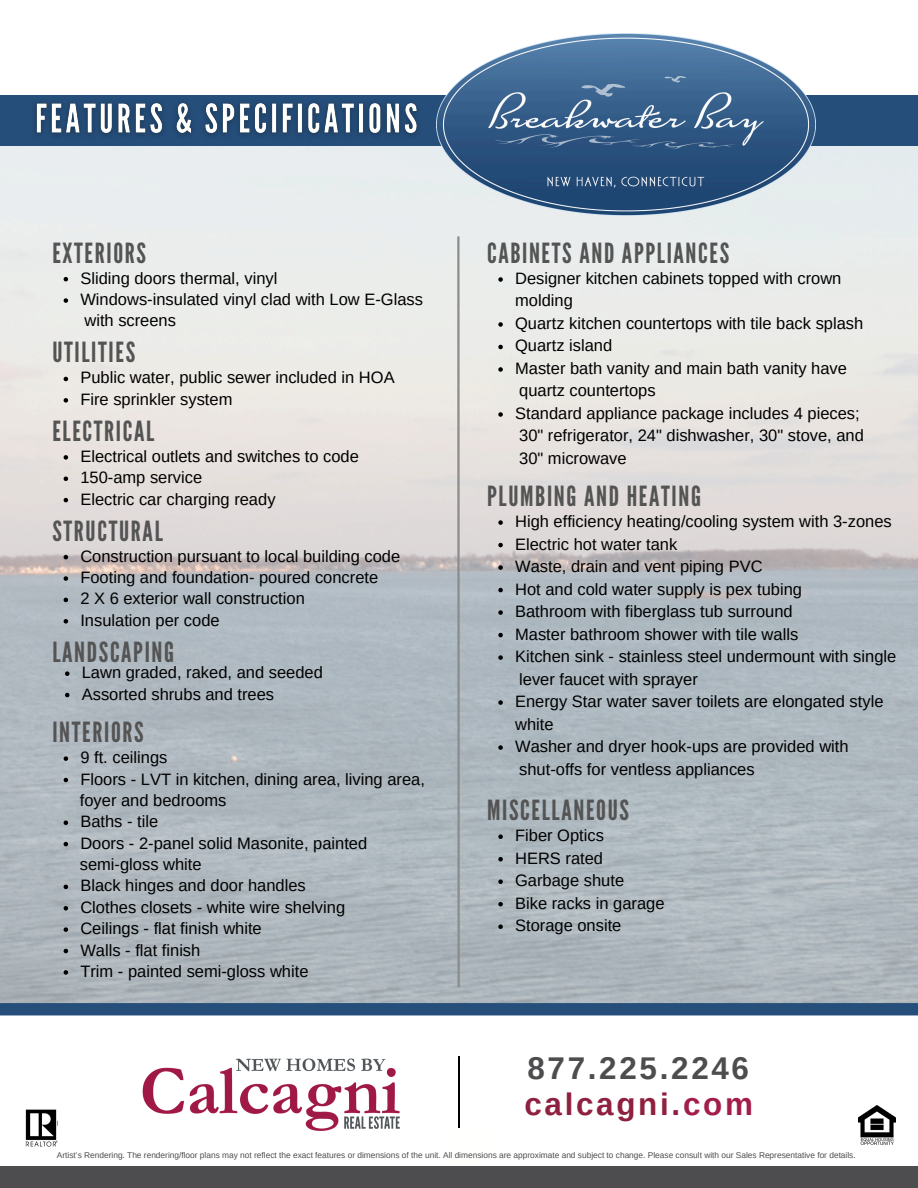
<style>
.page{position:relative;width:918px;height:1188px;background:#fff}
.page>*{position:absolute;margin:0;border:0;box-sizing:border-box;transform-origin:0 0}
.t1{font:700 31.35px "Arimo";letter-spacing:.085em;color:#4d4d4f}
.t2{font:700 31.35px "Arimo";letter-spacing:.085em;color:#8f2140}
.t3{font:27.75px "League Gothic";letter-spacing:.06em;color:#545454}
.t4{font:16.5px/22.5px "Arimo";color:#000}
.t5{font:8.4px "Arimo";color:#4d4d4f}
.s1{color:#a31d49}
</style>
<div class="page">
<img style="left:0;top:146px;width:918px;height:857px">
<img style="left:142px;top:1058px;width:258px;height:73px">
<svg style="left:458px;top:1057px;width:2px;height:71px"></svg>
<div style="left:0;top:95px;width:918px;height:51px;background:#254e7a"></div>
<div style="left:0;top:1166px;width:918px;height:22px;background:#4d4d4f"></div>
<img style="left:859px;top:1105px;width:37px;height:40px">
<img style="left:26px;top:1110px;width:31px;height:37px">
<img style="left:436px;top:33px;width:379px;height:183px">
<div style="left:0;top:1003px;width:918px;height:12px;background:#254e7a"></div>
<img style="left:35px;top:103px;width:383px;height:33px">
<hr style="left:457px;top:236px;width:3px;height:751px;background:#8c8c8b">
<svg style="left:64px;top:277px;width:4px;height:4px"></svg>
<svg style="left:64px;top:298px;width:4px;height:5px"></svg>
<svg style="left:64px;top:377px;width:4px;height:4px"></svg>
<svg style="left:64px;top:398px;width:4px;height:5px"></svg>
<svg style="left:64px;top:455px;width:4px;height:5px"></svg>
<svg style="left:64px;top:477px;width:4px;height:4px"></svg>
<svg style="left:64px;top:498px;width:4px;height:4px"></svg>
<svg style="left:64px;top:555px;width:4px;height:4px"></svg>
<svg style="left:64px;top:576px;width:4px;height:5px"></svg>
<svg style="left:64px;top:598px;width:4px;height:4px"></svg>
<svg style="left:64px;top:619px;width:4px;height:5px"></svg>
<svg style="left:65px;top:671px;width:4px;height:5px"></svg>
<svg style="left:65px;top:693px;width:4px;height:4px"></svg>
<svg style="left:64px;top:756px;width:4px;height:5px"></svg>
<svg style="left:64px;top:778px;width:4px;height:4px"></svg>
<svg style="left:64px;top:821px;width:4px;height:4px"></svg>
<svg style="left:64px;top:842px;width:4px;height:4px"></svg>
<svg style="left:64px;top:885px;width:4px;height:4px"></svg>
<svg style="left:64px;top:906px;width:4px;height:5px"></svg>
<svg style="left:64px;top:927px;width:4px;height:5px"></svg>
<svg style="left:64px;top:949px;width:4px;height:4px"></svg>
<svg style="left:64px;top:970px;width:4px;height:5px"></svg>
<svg style="left:498px;top:277px;width:5px;height:5px"></svg>
<svg style="left:498px;top:322px;width:5px;height:5px"></svg>
<svg style="left:498px;top:345px;width:5px;height:4px"></svg>
<svg style="left:498px;top:367px;width:5px;height:5px"></svg>
<svg style="left:498px;top:412px;width:5px;height:5px"></svg>
<svg style="left:498px;top:520px;width:5px;height:5px"></svg>
<svg style="left:498px;top:543px;width:5px;height:4px"></svg>
<svg style="left:498px;top:565px;width:5px;height:5px"></svg>
<svg style="left:498px;top:588px;width:5px;height:4px"></svg>
<svg style="left:498px;top:610px;width:5px;height:5px"></svg>
<svg style="left:498px;top:633px;width:5px;height:4px"></svg>
<svg style="left:498px;top:655px;width:5px;height:5px"></svg>
<svg style="left:498px;top:700px;width:5px;height:5px"></svg>
<svg style="left:498px;top:745px;width:5px;height:5px"></svg>
<svg style="left:498px;top:834px;width:5px;height:5px"></svg>
<svg style="left:498px;top:857px;width:5px;height:4px"></svg>
<svg style="left:498px;top:879px;width:5px;height:5px"></svg>
<svg style="left:498px;top:902px;width:5px;height:4px"></svg>
<svg style="left:498px;top:924px;width:5px;height:5px"></svg>
<p class="t3" style="left:52px;top:237px;width:95px">EXTERIORS</p>
<p class="t4" style="left:80px;top:267px;width:199px">Sliding doors thermal, vinyl</p>
<h4 class="t4" style="left:80px;top:288px;width:344px">Windows-insulated vinyl clad with Low E-Glass</h4>
<h3 class="t4" style="left:84px;top:309px;width:93px">with screens</h3>
<p class="t3" style="left:52px;top:336px;width:84px">UTILITIES</p>
<p class="t4" style="left:80px;top:366px;width:316px">Public water, public sewer included in HOA</p>
<h3 class="t4" style="left:80px;top:388px;width:154px">Fire sprinkler system</h3>
<p class="t3" style="left:52px;top:415px;width:103px">ELECTRICAL</p>
<p class="t4" style="left:80px;top:445px;width:280px">Electrical outlets and switches to code</p>
<p class="t4" style="left:80px;top:466px;width:123px">150-amp service</p>
<h3 class="t4" style="left:80px;top:488px;width:197px">Electric car charging ready</h3>
<p class="t3" style="left:52px;top:515px;width:112px">STRUCTURAL</p>
<p class="t4" style="left:80px;top:545px;width:321px">Construction pursuant to local building code</p>
<p class="t4" style="left:80px;top:566px;width:299px">Footing and foundation- poured concrete</p>
<p class="t4" style="left:80px;top:587px;width:226px">2 X 6 exterior wall construction</p>
<h3 class="t4" style="left:80px;top:609px;width:141px">Insulation per code</h3>
<p class="t3" style="left:52px;top:636px;width:123px">LANDSCAPING</p>
<p class="t4" style="left:82px;top:661px;width:243px">Lawn graded, raked, and seeded</p>
<h3 class="t4" style="left:82px;top:683px;width:194px">Assorted shrubs and trees</h3>
<p class="t3" style="left:52px;top:716px;width:93px">INTERIORS</p>
<p class="t4" style="left:80px;top:746px;width:89px">9 ft. ceilings</p>
<h4 class="t4" style="left:80px;top:768px;width:346px">Floors - LVT in kitchen, dining area, living area,</h4>
<p class="t4" style="left:80px;top:789px;width:148px">foyer and bedrooms</p>
<p class="t4" style="left:80px;top:810px;width:79px">Baths - tile</p>
<h4 class="t4" style="left:80px;top:832px;width:288px">Doors - 2-panel solid Masonite, painted</h4>
<p class="t4" style="left:80px;top:853px;width:123px">semi-gloss white</p>
<p class="t4" style="left:80px;top:874px;width:227px">Black hinges and door handles</p>
<p class="t4" style="left:80px;top:896px;width:266px">Clothes closets - white wire shelving</p>
<p class="t4" style="left:80px;top:917px;width:183px">Ceilings - flat finish white</p>
<p class="t4" style="left:80px;top:939px;width:122px">Walls - flat finish</p>
<p class="t4" style="left:80px;top:960px;width:230px">Trim - painted semi-gloss white</p>
<h3 class="t3" style="left:487px;top:237px;width:244px">CABINETS AND APPLIANCES</h3>
<p class="t4" style="left:515px;top:267px;width:328px">Designer kitchen cabinets topped with crown molding</p>
<p class="t4" style="left:515px;top:312px;width:350px">Quartz kitchen countertops with tile back splash</p>
<p class="t4" style="left:515px;top:335px;width:99px">Quartz island</p>
<p class="t4" style="left:515px;top:357px;width:333px">Master bath vanity and main bath vanity have</p>
<h4 class="t4" style="left:519px;top:380px;width:138px">quartz countertops</h4>
<p class="t4" style="left:515px;top:402px;width:346px">Standard appliance package includes 4 pieces;</p>
<h4 class="t4" style="left:519px;top:425px;width:346px">30" refrigerator, 24" dishwasher, 30" stove, and<br>30" microwave</h4>
<h3 class="t3" style="left:487px;top:480px;width:215px">PLUMBING AND HEATING</h3>
<p class="t4" style="left:515px;top:510px;width:378px">High efficiency heating/cooling system with 3-zones</p>
<p class="t4" style="left:515px;top:533px;width:164px">Electric hot water tank</p>
<p class="t4" style="left:515px;top:555px;width:249px">Waste, drain and vent piping PVC</p>
<p class="t4" style="left:515px;top:578px;width:288px">Hot and cold water supply is pex tubing</p>
<p class="t4" style="left:515px;top:600px;width:279px">Bathroom with fiberglass tub surround</p>
<p class="t4" style="left:515px;top:623px;width:285px">Master bathroom shower with tile walls</p>
<p class="t4" style="left:515px;top:645px;width:383px">Kitchen sink - stainless steel undermount with single</p>
<h4 class="t4" style="left:519px;top:668px;width:180px">lever faucet with sprayer</h4>
<p class="t4" style="left:515px;top:690px;width:370px">Energy Star water saver toilets are elongated style white</p>
<p class="t4" style="left:515px;top:735px;width:335px">Washer and dryer hook-ups are provided with</p>
<h4 class="t4" style="left:519px;top:758px;width:237px">shut-offs for ventless appliances</h4>
<h3 class="t3" style="left:487px;top:794px;width:143px">MISCELLANEOUS</h3>
<p class="t4" style="left:515px;top:824px;width:90px">Fiber Optics</p>
<p class="t4" style="left:515px;top:847px;width:89px">HERS rated</p>
<p class="t4" style="left:515px;top:869px;width:111px">Garbage shute</p>
<p class="t4" style="left:515px;top:892px;width:151px">Bike racks in garage</p>
<p class="t4" style="left:515px;top:914px;width:108px">Storage onsite</p>
<p class="t1" style="left:527px;top:1051px;width:223px">877.225.2246</p>
<p class="t2" style="left:524px;top:1087px;width:230px">calcagni.<span class="s1">com</span></p>
<h3 class="t5" style="left:57px;top:1150px;width:800px">Artist’s Rendering. The rendering/floor plans may not reflect the exact features or dimensions of the unit. All dimensions are approximate and subject to change. Please consult with our Sales Representative for details.</h3>
</div>
